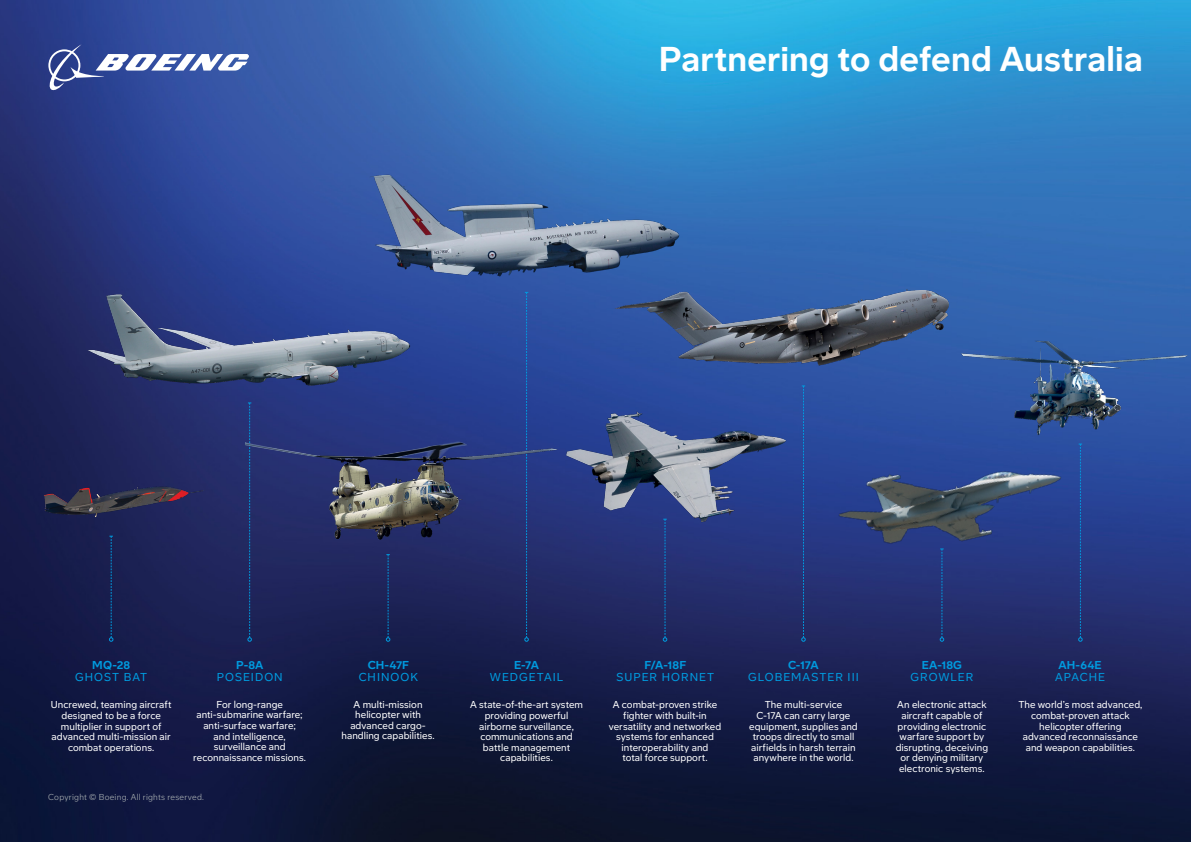
<style>
.page{position:relative;width:1191px;height:842px;background:#fff}
.page>*{position:absolute;margin:0;border:0;box-sizing:border-box;transform-origin:0 0}
.t1{font:700 34px "Boeing Meso";letter-spacing:.005em;color:#fff}
.t2{font:11.3px "Boeing Meso";letter-spacing:.095em;color:#009bdf}
.t3{font:700 11.3px "Boeing Meso";color:#009bdf}
.t4{font:9.9px/10.6px "Boeing Meso";letter-spacing:.005em;color:#fff;text-align:center}
.t5{font:300 8.5px "Boeing Meso";letter-spacing:.03em;color:#a3aaae}
</style>
<div class="page">
<img style="left:0;top:0;width:1191px;height:842px">
<svg style="left:48px;top:44px;width:201px;height:47px"></svg>
<svg style="left:109px;top:536px;width:4px;height:106px"></svg>
<svg style="left:247px;top:406px;width:5px;height:236px"></svg>
<svg style="left:386px;top:554px;width:4px;height:88px"></svg>
<svg style="left:524px;top:292px;width:5px;height:350px"></svg>
<svg style="left:663px;top:537px;width:4px;height:105px"></svg>
<svg style="left:801px;top:386px;width:4px;height:256px"></svg>
<svg style="left:1078px;top:444px;width:4px;height:198px"></svg>
<svg style="left:939px;top:598px;width:5px;height:44px"></svg>
<img style="left:246px;top:425px;width:319px;height:125px">
<img style="left:357px;top:167px;width:334px;height:120px">
<img style="left:36px;top:476px;width:178px;height:47px">
<img style="left:960px;top:337px;width:231px;height:101px">
<img style="left:74px;top:278px;width:348px;height:128px">
<img style="left:815px;top:411px;width:265px;height:187px">
<img style="left:549px;top:398px;width:255px;height:139px">
<img style="left:593px;top:275px;width:370px;height:108px">
<h1 class="t1" style="left:659px;top:38px;width:485px">Partnering to defend Australia</h1>
<p class="t3" style="left:92px;top:658px;width:39px">MQ-28</p>
<p class="t2" style="left:75px;top:670px;width:74px">GHOST BAT</p>
<p class="t4" style="left:51px;top:700px;width:122px">Uncrewed, teaming aircraft designed to be a force multiplier in support of advanced multi-mission air combat operations.</p>
<p class="t3" style="left:236px;top:658px;width:29px">P-8A</p>
<p class="t2" style="left:217px;top:670px;width:67px">POSEIDON</p>
<p class="t4" style="left:193px;top:699px;width:114px">For long-range anti-submarine warfare; anti-surface warfare;<br>and intelligence, surveillance and reconnaissance missions.</p>
<p class="t5" style="left:48px;top:792px;width:157px">Copyright © Boeing. All rights reserved.</p>
<p class="t3" style="left:368px;top:658px;width:43px">CH-47F</p>
<p class="t2" style="left:359px;top:670px;width:61px">CHINOOK</p>
<p class="t4" style="left:341px;top:699px;width:95px">A multi-mission helicopter with advanced cargo&shy;handling capabilities.</p>
<p class="t3" style="left:514px;top:658px;width:26px">E-7A</p>
<p class="t2" style="left:490px;top:670px;width:75px">WEDGETAIL</p>
<p class="t4" style="left:470px;top:700px;width:114px">A state-of-the-art system providing powerful airborne surveillance, communications and battle management capabilities.</p>
<p class="t3" style="left:644px;top:658px;width:43px">F/A-18F</p>
<p class="t2" style="left:616px;top:670px;width:99px">SUPER HORNET</p>
<p class="t4" style="left:609px;top:700px;width:114px">A combat-proven strike fighter with built-in versatility and networked systems for enhanced interoperability and<br>total force support.</p>
<p class="t3" style="left:788px;top:658px;width:32px">C-17A</p>
<p class="t2" style="left:748px;top:670px;width:112px">GLOBEMASTER III</p>
<p class="t4" style="left:749px;top:700px;width:110px">The multi-service<br>C-17A can carry large equipment, supplies and troops directly to small airfields in harsh terrain anywhere in the world.</p>
<p class="t3" style="left:921px;top:658px;width:42px">EA-18G</p>
<p class="t2" style="left:910px;top:670px;width:64px">GROWLER</p>
<p class="t4" style="left:895px;top:700px;width:94px">An electronic attack aircraft capable of providing electronic warfare support by disrupting, deceiving or denying military electronic systems.</p>
<p class="t3" style="left:1058px;top:658px;width:44px">AH-64E</p>
<p class="t2" style="left:1055px;top:670px;width:52px">APACHE</p>
<p class="t4" style="left:1018px;top:700px;width:126px">The world’s most advanced, combat-proven attack helicopter offering advanced reconnaissance and weapon capabilities.</p>
</div>
